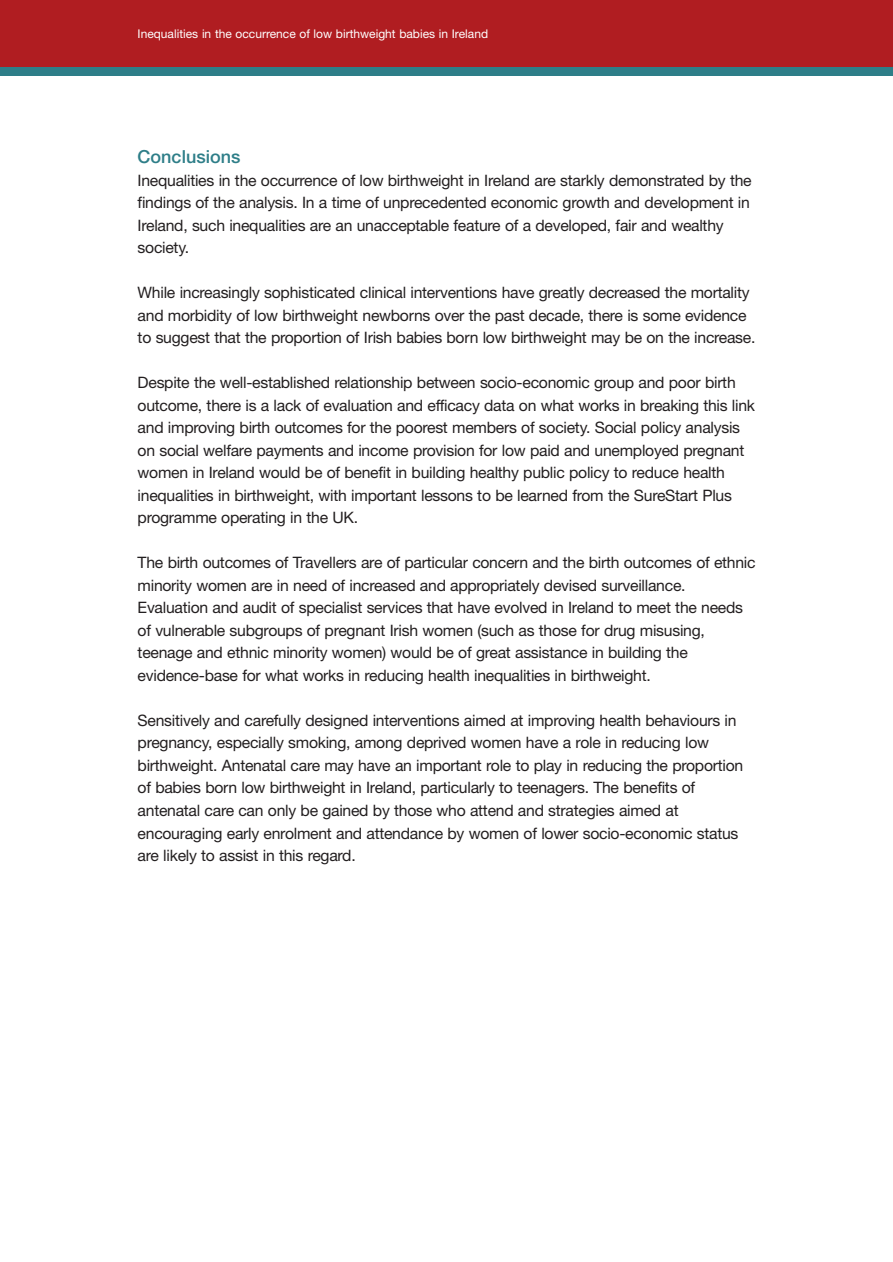
<style>
.page{position:relative;width:893px;height:1262px;background:#fff}
.page>*{position:absolute;margin:0;border:0;box-sizing:border-box;transform-origin:0 0}
.t1{font:500 18px "Helvetica Neue";color:#2e7e88}
.t2{font:15.75px/22.5px "Helvetica Neue";letter-spacing:-.015em;color:#231f20}
.t3{font:12px "Helvetica Neue";color:#fff}
</style>
<div class="page">
<div style="left:0;top:0;width:892px;height:76px;background:#b01d21"></div>
<div style="left:0;top:67px;width:892px;height:9px;background:#2e7e88"></div>
<p class="t3" style="left:138px;top:29px;width:352px">Inequalities in the occurrence of low birthweight babies in Ireland</p>
<p class="t1" style="left:138px;top:150px;width:104px">Conclusions</p>
<p class="t2" style="left:138px;top:170px;width:615px">Inequalities in the occurrence of low birthweight in Ireland are starkly demonstrated by the findings of the analysis. In a time of unprecedented economic growth and development in Ireland, such inequalities are an unacceptable feature of a developed, fair and wealthy society.</p>
<p class="t2" style="left:138px;top:283px;width:619px">While increasingly sophisticated clinical interventions have greatly decreased the mortality and morbidity of low birthweight newborns over the past decade, there is some evidence to suggest that the proportion of Irish babies born low birthweight may be on the increase.</p>
<p class="t2" style="left:138px;top:373px;width:619px">Despite the well-established relationship between socio-economic group and poor birth outcome, there is a lack of evaluation and efficacy data on what works in breaking this link and improving birth outcomes for the poorest members of society. Social policy analysis on social welfare payments and income provision for low paid and unemployed pregnant women in Ireland would be of benefit in building healthy public policy to reduce health inequalities in birthweight, with important lessons to be learned from the SureStart Plus programme operating in the UK.</p>
<p class="t2" style="left:138px;top:553px;width:619px">The birth outcomes of Travellers are of particular concern and the birth outcomes of ethnic minority women are in need of increased and appropriately devised surveillance.<br>Evaluation and audit of specialist services that have evolved in Ireland to meet the needs of vulnerable subgroups of pregnant Irish women (such as those for drug misusing, teenage and ethnic minority women) would be of great assistance in building the evidence-base for what works in reducing health inequalities in birthweight.</p>
<p class="t2" style="left:138px;top:710px;width:607px">Sensitively and carefully designed interventions aimed at improving health behaviours in pregnancy, especially smoking, among deprived women have a role in reducing low birthweight. Antenatal care may have an important role to play in reducing the proportion of babies born low birthweight in Ireland, particularly to teenagers. The benefits of antenatal care can only be gained by those who attend and strategies aimed at encouraging early enrolment and attendance by women of lower socio-economic status are likely to assist in this regard.</p>
</div>
